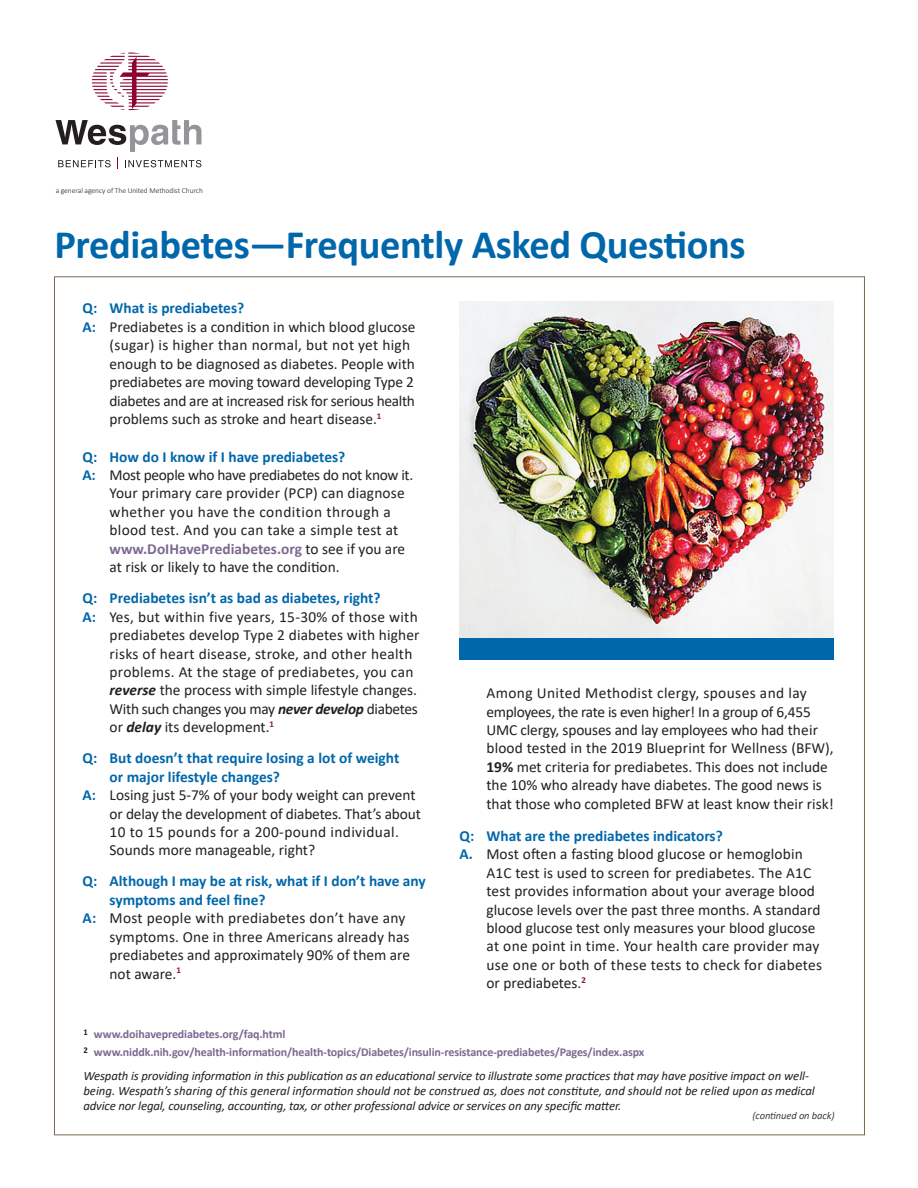
<style>
.page{position:relative;width:918px;height:1188px;background:#fff}
.page>*{position:absolute;margin:0;border:0;box-sizing:border-box;transform-origin:0 0}
.Main_head{font:700 40.5px "Calibri";letter-spacing:-.01em;color:#0067ab}
.t1{font:15.3px/18.5px "Calibri";color:#231f20}
.t2{font:700 15.3px/18.5px "Calibri";color:#0067ab}
.t3{font:italic 12.75px/15px "Calibri";letter-spacing:-.01em;color:#231f20}
.t4{font:700 12px/18px "Calibri";letter-spacing:-.01em;color:#7c6991}
.t5{font:italic 10.5px "Calibri";letter-spacing:-.01em;color:#3e3e3f}
.TextFooterAndAddress{font:300 7.5px "Calibri";letter-spacing:-.005em;color:#231f20}
.s1{font-weight:700;color:#0067ab}
.s2{font-weight:700;color:#7c6991}
.s3{font-weight:700;font-style:italic}
.s4{font-weight:700}
</style>
<div class="page">
<img style="left:459px;top:302px;width:375px;height:336px">
<div style="left:459px;top:638px;width:375px;height:21px;background:#0067ab"></div>
<svg style="left:55px;top:120px;width:146px;height:49px"></svg>
<svg style="left:92px;top:53px;width:76px;height:57px"></svg>
<p class="TextFooterAndAddress" style="left:56px;top:186px;width:149px">a general agency of The United Methodist Church</p>
<p class="Main_head" style="left:54px;top:216px;width:693px">Prediabetes—Frequently Asked Questions</p>
<p class="t2" style="left:83px;top:299px;width:163px">Q: What is prediabetes?</p>
<p class="t1" style="left:110px;top:317px;width:307px;text-indent:-27px"><span class="s1">A:</span> Prediabetes is a condition in which blood glucose (sugar) is higher than normal, but not yet high enough to be diagnosed as diabetes. People with prediabetes are moving toward developing Type 2 diabetes and are at increased risk for serious health problems such as stroke and heart disease.<sup>1</sup></p>
<p class="t2" style="left:83px;top:447px;width:264px">Q: How do I know if I have prediabetes?</p>
<p class="t1" style="left:110px;top:465px;width:305px;text-indent:-27px"><span class="s1">A:</span> Most people who have prediabetes do not know it.<br>Your primary care provider (PCP) can diagnose whether you have the condition through a blood test. And you can take a simple test at <span class="s2">www.DoIHavePrediabetes.org</span> to see if you are at risk or likely to have the condition.</p>
<p class="t2" style="left:83px;top:589px;width:300px">Q: Prediabetes isn’t as bad as diabetes, right?</p>
<p class="t1" style="left:110px;top:607px;width:312px;text-indent:-27px"><span class="s1">A:</span> Yes, but within five years, 15-30% of those with prediabetes develop Type 2 diabetes with higher risks of heart disease, stroke, and other health problems. At the stage of prediabetes, you can <span class="s3">reverse</span> the process with simple lifestyle changes.<br>With such changes you may <span class="s3">never develop</span> diabetes or <span class="s3">delay</span> its development.<sup>1</sup></p>
<p class="t2" style="left:110px;top:749px;width:291px;text-indent:-27px">Q: But doesn’t that require losing a lot of weight or major lifestyle changes?</p>
<p class="t1" style="left:110px;top:785px;width:313px;text-indent:-27px"><span class="s1">A:</span> Losing just 5-7% of your body weight can prevent or delay the development of diabetes. That’s about 10 to 15 pounds for a 200-pound individual.<br>Sounds more manageable, right?</p>
<p class="t2" style="left:110px;top:872px;width:318px;text-indent:-27px">Q: Although I may be at risk, what if I don’t have any symptoms and feel fine?</p>
<p class="t1" style="left:110px;top:909px;width:302px;text-indent:-27px"><span class="s1">A:</span> Most people with prediabetes don’t have any symptoms. One in three Americans already has prediabetes and approximately 90% of them are not aware.<sup>1</sup></p>
<p class="t1" style="left:486px;top:683px;width:349px">Among United Methodist clergy, spouses and lay employees, the rate is even higher! In a group of 6,455<br>UMC clergy, spouses and lay employees who had their blood tested in the 2019 Blueprint for Wellness (BFW), <span class="s4">19%</span> met criteria for prediabetes. This does not include the 10% who already have diabetes. The good news is that those who completed BFW at least know their risk!</p>
<p class="t2" style="left:459px;top:826px;width:265px">Q: What are the prediabetes indicators?</p>
<p class="t1" style="left:486px;top:844px;width:337px;text-indent:-27px"><span class="s1">A.</span> Most often a fasting blood glucose or hemoglobin A1C test is used to screen for prediabetes. The A1C test provides information about your average blood glucose levels over the past three months. A standard blood glucose test only measures your blood glucose at one point in time. Your health care provider may use one or both of these tests to check for diabetes or prediabetes.<sup>2</sup></p>
<p class="t4" style="left:83px;top:1025px;width:563px"><sup>1</sup> www.doihaveprediabetes.org/faq.html<br><sup>2</sup> www.niddk.nih.gov/health-information/health-topics/Diabetes/insulin-resistance-prediabetes/Pages/index.aspx</p>
<p class="t3" style="left:83px;top:1067px;width:733px">Wespath is providing information in this publication as an educational service to illustrate some practices that may have positive impact on well&shy;being. Wespath’s sharing of this general information should not be construed as, does not constitute, and should not be relied upon as medical advice nor legal, counseling, accounting, tax, or other professional advice or services on any specific matter.</p>
<p class="t5" style="left:753px;top:1108px;width:84px">(continued on back)</p>
</div>
